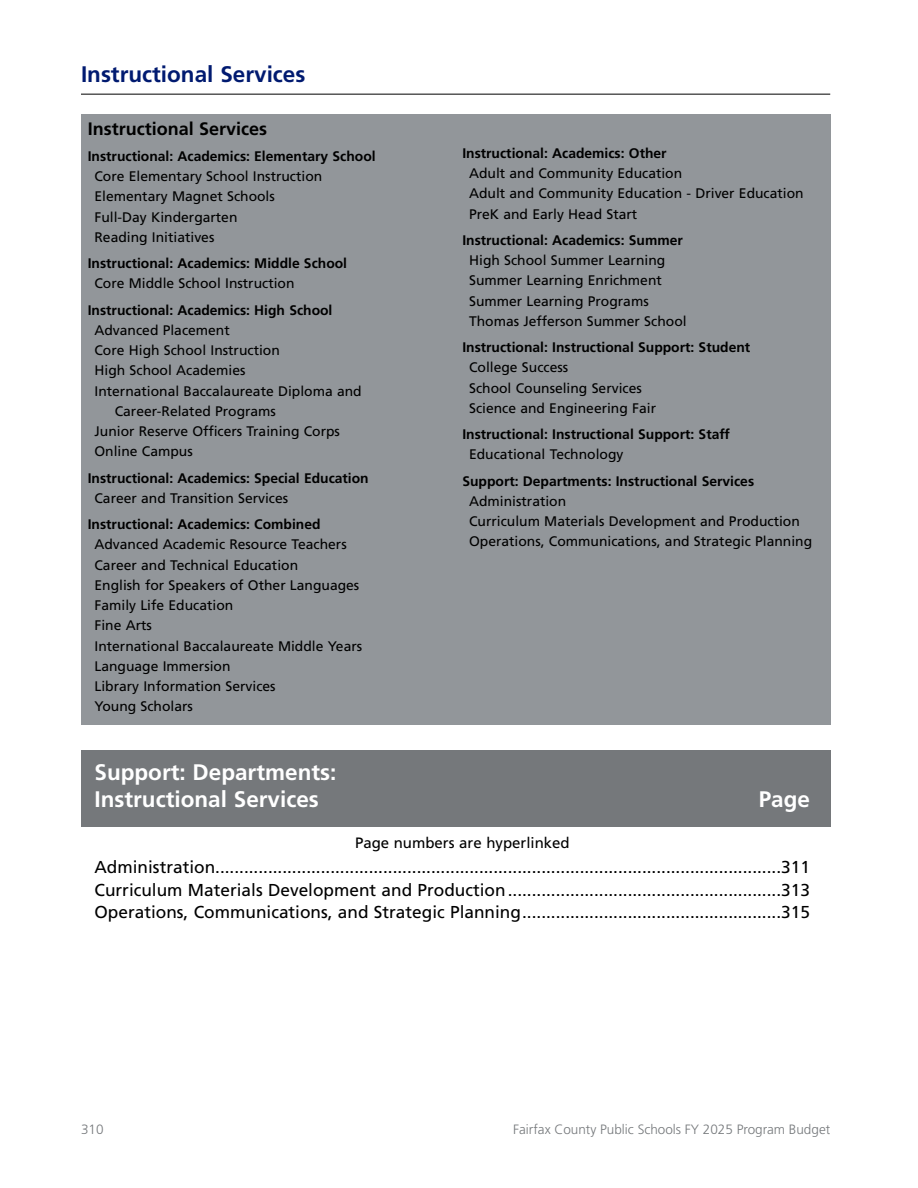
<style>
.page{position:relative;width:918px;height:1188px;background:#fff}
.page>*{position:absolute;margin:0;border:0;box-sizing:border-box;transform-origin:0 0}
.TOC_Heading_Shaded{font:700 22.5px "Frutiger LT Std";color:#fff}
.t1{font:700 22.5px "Frutiger LT Std";color:#001a70}
.Department_Text_Title{font:700 18px "Frutiger LT Std";color:#000}
.t2{font:17.25px "Frutiger LT Std";color:#000}
.TOC_Small_Text{font:15px "Frutiger LT Std";color:#000}
.Department_Text_Indented{font:13.8px "Frutiger LT Std";color:#000}
.Department_Text{font:700 13.8px "Frutiger LT Std";color:#000}
.Department_Text_Indented_Twice{font:13.8px "Frutiger LT Std";color:#000}
.t3{font:300 13.5px "Frutiger LT Std";color:#75787b}
</style>
<div class="page">
<hr style="left:81px;top:94px;width:749px;height:1px;background:#000">
<div style="left:81px;top:114px;width:749px;height:611px;background:#92969a"></div>
<div style="left:81px;top:750px;width:749px;height:49px;background:#75787b"></div>
<div style="left:81px;top:777px;width:749px;height:49px;background:#75787b"></div>
<h1 class="t1" style="left:81px;top:61px;width:226px">Instructional Services</h1>
<p class="Department_Text_Title" style="left:88px;top:118px;width:181px">Instructional Services</p>
<p class="Department_Text" style="left:88px;top:148px;width:289px">Instructional: Academics: Elementary School</p>
<p class="Department_Text_Indented" style="left:94px;top:168px;width:229px">Core Elementary School Instruction</p>
<p class="Department_Text_Indented" style="left:94px;top:188px;width:182px">Elementary Magnet Schools</p>
<p class="Department_Text_Indented" style="left:94px;top:209px;width:145px">Full-Day Kindergarten</p>
<p class="Department_Text_Indented" style="left:94px;top:229px;width:121px">Reading Initiatives</p>
<p class="Department_Text" style="left:88px;top:255px;width:261px">Instructional: Academics: Middle School</p>
<p class="Department_Text_Indented" style="left:94px;top:275px;width:202px">Core Middle School Instruction</p>
<p class="Department_Text" style="left:88px;top:302px;width:246px">Instructional: Academics: High School</p>
<p class="Department_Text_Indented" style="left:94px;top:322px;width:137px">Advanced Placement</p>
<p class="Department_Text_Indented" style="left:94px;top:342px;width:187px">Core High School Instruction</p>
<p class="Department_Text_Indented" style="left:94px;top:362px;width:153px">High School Academies</p>
<p class="Department_Text_Indented" style="left:94px;top:383px;width:269px">International Baccalaureate Diploma and</p>
<p class="Department_Text_Indented_Twice" style="left:115px;top:403px;width:163px">Career-Related Programs</p>
<p class="Department_Text_Indented" style="left:94px;top:423px;width:247px">Junior Reserve Officers Training Corps</p>
<p class="Department_Text_Indented" style="left:94px;top:443px;width:100px">Online Campus</p>
<p class="Department_Text" style="left:88px;top:470px;width:283px">Instructional: Academics: Special Education</p>
<p class="Department_Text_Indented" style="left:94px;top:490px;width:195px">Career and Transition Services</p>
<p class="Department_Text" style="left:88px;top:516px;width:234px">Instructional: Academics: Combined</p>
<p class="Department_Text_Indented" style="left:94px;top:536px;width:254px">Advanced Academic Resource Teachers</p>
<p class="Department_Text_Indented" style="left:94px;top:557px;width:205px">Career and Technical Education</p>
<p class="Department_Text_Indented" style="left:94px;top:577px;width:266px">English for Speakers of Other Languages</p>
<p class="Department_Text_Indented" style="left:94px;top:597px;width:140px">Family Life Education</p>
<p class="Department_Text_Indented" style="left:94px;top:617px;width:59px">Fine Arts</p>
<p class="Department_Text_Indented" style="left:94px;top:638px;width:269px">International Baccalaureate Middle Years</p>
<p class="Department_Text_Indented" style="left:94px;top:658px;width:138px">Language Immersion</p>
<p class="Department_Text_Indented" style="left:94px;top:678px;width:183px">Library Information Services</p>
<p class="Department_Text_Indented" style="left:94px;top:698px;width:100px">Young Scholars</p>
<p class="Department_Text" style="left:462px;top:145px;width:206px">Instructional: Academics: Other</p>
<p class="Department_Text_Indented" style="left:469px;top:165px;width:215px">Adult and Community Education</p>
<p class="Department_Text_Indented" style="left:469px;top:185px;width:336px">Adult and Community Education - Driver Education</p>
<p class="Department_Text_Indented" style="left:469px;top:206px;width:170px">PreK and Early Head Start</p>
<p class="Department_Text" style="left:462px;top:232px;width:222px">Instructional: Academics: Summer</p>
<p class="Department_Text_Indented" style="left:469px;top:252px;width:198px">High School Summer Learning</p>
<p class="Department_Text_Indented" style="left:469px;top:272px;width:194px">Summer Learning Enrichment</p>
<p class="Department_Text_Indented" style="left:469px;top:293px;width:181px">Summer Learning Programs</p>
<p class="Department_Text_Indented" style="left:469px;top:313px;width:219px">Thomas Jefferson Summer School</p>
<p class="Department_Text" style="left:462px;top:339px;width:289px">Instructional: Instructional Support: Student</p>
<p class="Department_Text_Indented" style="left:469px;top:359px;width:101px">College Success</p>
<p class="Department_Text_Indented" style="left:469px;top:380px;width:174px">School Counseling Services</p>
<p class="Department_Text_Indented" style="left:469px;top:400px;width:188px">Science and Engineering Fair</p>
<p class="Department_Text" style="left:462px;top:426px;width:269px">Instructional: Instructional Support: Staff</p>
<p class="Department_Text_Indented" style="left:469px;top:446px;width:156px">Educational Technology</p>
<p class="Department_Text" style="left:462px;top:473px;width:293px">Support: Departments: Instructional Services</p>
<p class="Department_Text_Indented" style="left:469px;top:493px;width:99px">Administration</p>
<p class="Department_Text_Indented" style="left:469px;top:513px;width:332px">Curriculum Materials Development and Production</p>
<p class="Department_Text_Indented" style="left:469px;top:533px;width:345px">Operations, Communications, and Strategic Planning</p>
<p class="TOC_Heading_Shaded" style="left:94px;top:759px;width:243px">Support: Departments:</p>
<p class="TOC_Heading_Shaded" style="left:94px;top:786px;width:226px">Instructional Services</p>
<p class="TOC_Heading_Shaded" style="left:759px;top:786px;width:53px">Page</p>
<p class="TOC_Small_Text" style="left:355px;top:834px;width:216px">Page numbers are hyperlinked</p>
<p class="t2" style="left:94px;top:857px;width:717px">Administration......................................................................................................................311</p>
<p class="t2" style="left:94px;top:880px;width:717px">Curriculum Materials Development and Production.........................................................313</p>
<p class="t2" style="left:94px;top:902px;width:717px">Operations, Communications, and Strategic Planning......................................................315</p>
<p class="t3" style="left:81px;top:1122px;width:24px">310</p>
<p class="t3" style="left:513px;top:1122px;width:319px">Fairfax County Public Schools FY 2025 Program Budget</p>
</div>
